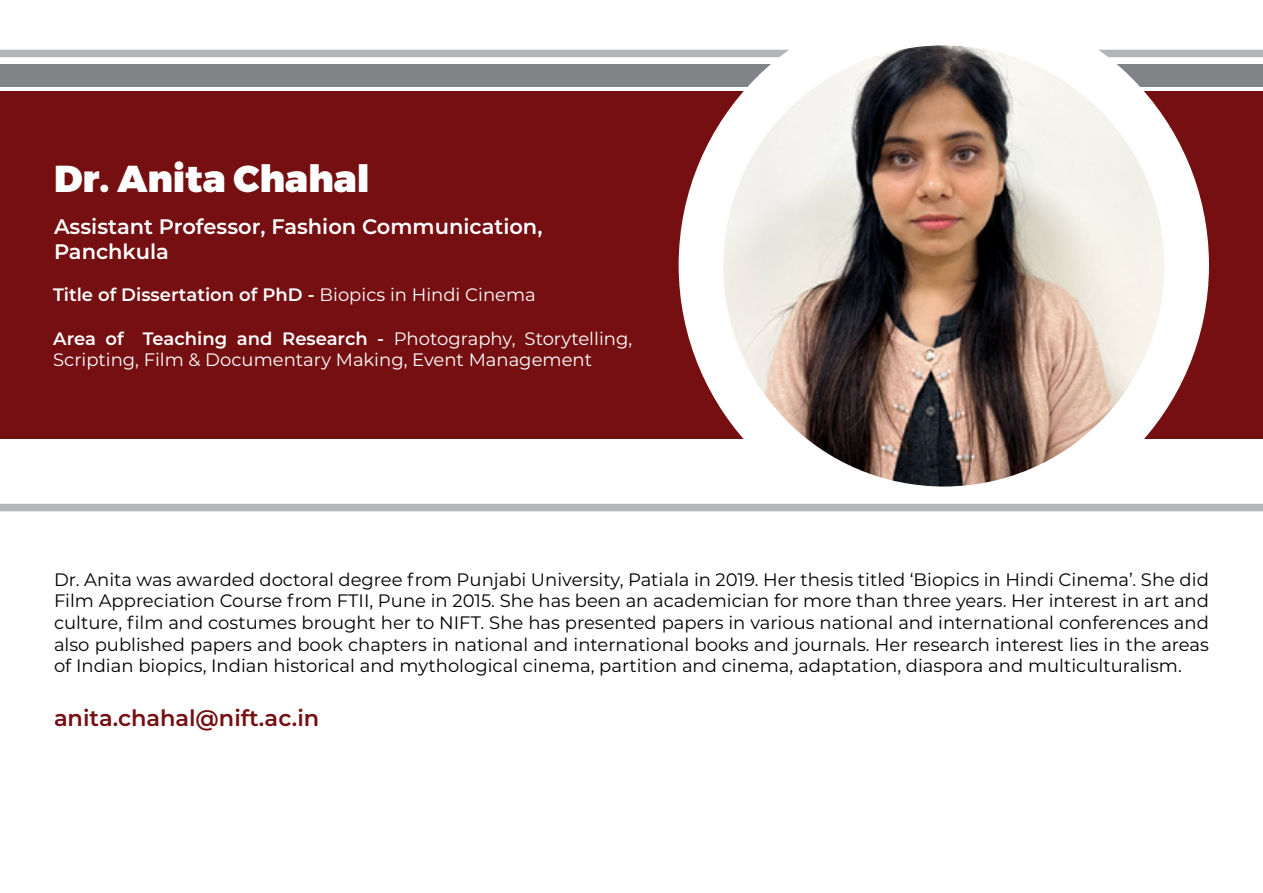
<style>
.page{position:relative;width:1263px;height:893px;background:#fff}
.page>*{position:absolute;margin:0;border:0;box-sizing:border-box;transform-origin:0 0}
.t1{font:900 37.5px "Montserrat";color:#fff}
.t2{font:600 22.5px "Montserrat";color:#750f12}
.t3{font:600 21px/25.2px "Montserrat";color:#fff}
.t4{font:18px/21.6px "Montserrat";color:#000;text-align:justify}
.t5{font:18px/21.6px "Montserrat";color:#fff}
.t6{font:600 18px "Montserrat";color:#fff}
.s1{font-weight:400}
.s2{font-weight:600}
</style>
<div class="page">
<div style="left:0;top:50px;width:1263px;height:7px;background:#b3b5b8"></div>
<div style="left:0;top:91px;width:1263px;height:348px;background:#750f12"></div>
<div style="left:0;top:64px;width:1263px;height:22px;background:#818386"></div>
<div style="left:679px;top:0;width:530px;height:530px;background:#fff;border-radius:50%"></div>
<img style="left:723px;top:45px;width:441px;height:441px;border-radius:221px">
<div style="left:0;top:504px;width:1263px;height:7px;background:#b3b5b8"></div>
<h1 class="t1" style="left:54px;top:156px;width:317px">Dr. Anita Chahal</h1>
<p class="t3" style="left:54px;top:213px;width:490px">Assistant Professor, Fashion Communication,<br>Panchkula</p>
<p class="t6" style="left:53px;top:282px;width:484px">Title of Dissertation of PhD - <span class="s1">Biopics in Hindi Cinema</span></p>
<p class="t5" style="left:53px;top:327px;width:580px"><span class="s2">Area of Teaching and Research -</span> Photography, Storytelling,<br>Scripting, Film &amp; Documentary Making, Event Management</p>
<p class="t4" style="left:54px;top:568px;width:1156px">Dr. Anita was awarded doctoral degree from Punjabi University, Patiala in 2019. Her thesis titled ‘Biopics in Hindi Cinema’. She did Film Appreciation Course from FTII, Pune in 2015. She has been an academician for more than three years. Her interest in art and culture, film and costumes brought her to NIFT. She has presented papers in various national and international conferences and also published papers and book chapters in national and international books and journals. Her research interest lies in the areas of Indian biopics, Indian historical and mythological cinema, partition and cinema, adaptation, diaspora and multiculturalism.</p>
<p class="t2" style="left:54px;top:702px;width:267px">anita.chahal@nift.ac.in</p>
</div>
